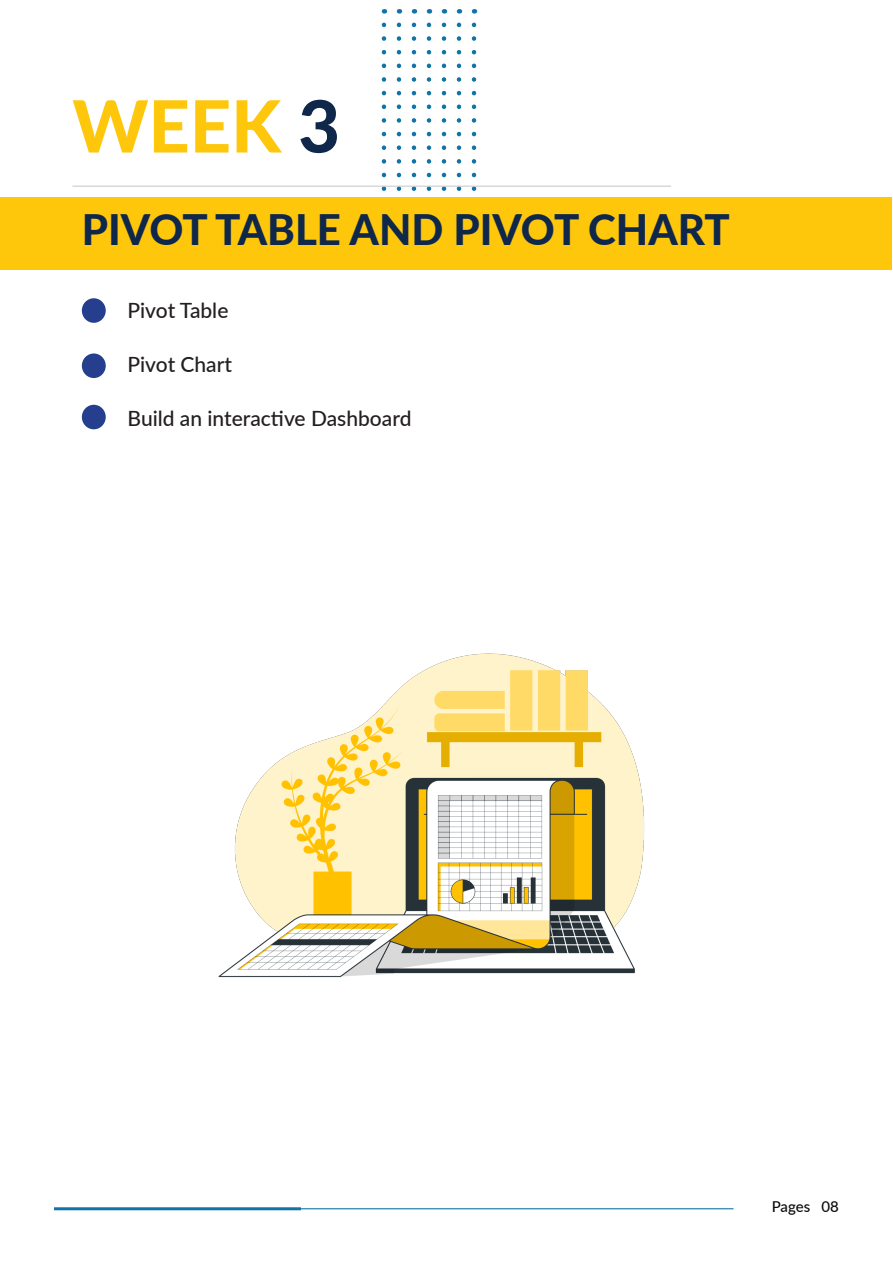
<style>
.page{position:relative;width:893px;height:1263px;background:#fff}
.page>*{position:absolute;margin:0;border:0;box-sizing:border-box;transform-origin:0 0}
.xxl{font:800 72px "Lato";color:#fec70c}
.Big_Title{font:800 42px "Lato";color:#0e274a}
.Body_Text{font:500 21px "Lato";color:#231f20}
.t1{font:500 15px "Lato";color:#0b0a0d}
.s1{color:#0e274a}
</style>
<div class="page">
<svg style="left:382px;top:25px;width:4px;height:166px"></svg>
<svg style="left:397px;top:25px;width:4px;height:166px"></svg>
<svg style="left:412px;top:25px;width:4px;height:166px"></svg>
<svg style="left:427px;top:25px;width:4px;height:166px"></svg>
<svg style="left:442px;top:25px;width:4px;height:166px"></svg>
<svg style="left:457px;top:25px;width:4px;height:166px"></svg>
<svg style="left:472px;top:25px;width:4px;height:166px"></svg>
<hr style="left:266px;top:1208px;width:467px;height:1px;background:#1174a7">
<hr style="left:54px;top:1207px;width:247px;height:3px;background:#1174a7">
<div style="left:82px;top:353px;width:24px;height:25px;background:#253f8e;border-radius:50%"></div>
<hr style="left:72px;top:186px;width:599px;height:1px;background:#c7c8ca">
<img style="left:218px;top:653px;width:426px;height:325px">
<div style="left:82px;top:298px;width:24px;height:25px;background:#253f8e;border-radius:50%"></div>
<div style="left:1px;top:197px;width:891px;height:73px;background:#fec70c"></div>
<div style="left:82px;top:405px;width:24px;height:24px;background:#253f8e;border-radius:50%"></div>
<p class="xxl" style="left:72px;top:73px;width:269px">WEEK <span class="s1">3</span></p>
<p class="Big_Title" style="left:82px;top:199px;width:649px">PIVOT TABLE AND PIVOT CHART</p>
<p class="Body_Text" style="left:128px;top:295px;width:102px">Pivot Table</p>
<p class="Body_Text" style="left:128px;top:349px;width:106px">Pivot Chart</p>
<p class="Body_Text" style="left:128px;top:403px;width:285px">Build an interactive Dashboard</p>
<p class="t1" style="left:772px;top:1196px;width:69px">Pages 08</p>
</div>
